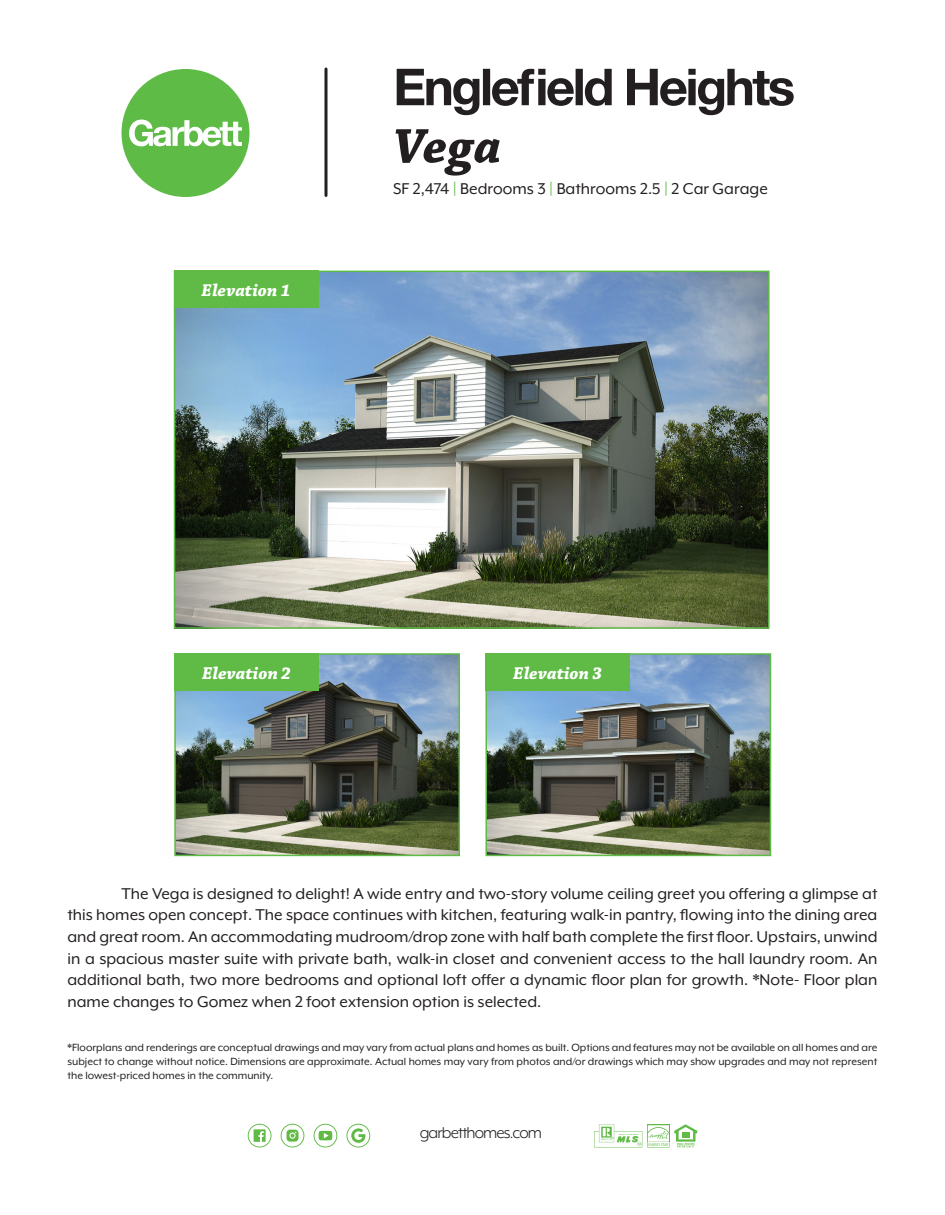
<style>
.page{position:relative;width:945px;height:1215px;background:#fff}
.page>*{position:absolute;margin:0;border:0;box-sizing:border-box;transform-origin:0 0}
.t1{font:italic 700 51px "Chaparral Pro";color:#231f20}
.t2{font:18px/21.6px "Mr Eaves XL Mod OT";color:#231f20;text-align:justify}
.t3{font:italic 700 18px "Chaparral Pro";color:#fff}
.t4{font:18px "Mr Eaves XL Mod OT";letter-spacing:-.05em;color:#231f20}
.t5{font:12px/14.4px "Mr Eaves XL Mod OT";color:#231f20;text-align:justify}
.s1{color:#5dbb46}
</style>
<div class="page">
<div style="left:122px;top:69px;width:127px;height:128px;background:#5dbb46;border-radius:50%"></div>
<svg style="left:129px;top:120px;width:113px;height:26px"></svg>
<hr style="left:325px;top:69px;width:3px;height:126px;background:#231f20">
<svg style="left:397px;top:69px;width:397px;height:46px"></svg>
<img style="left:177px;top:274px;width:590px;height:352px">
<div style="left:174px;top:271px;width:596px;height:358px;border:2px solid #5dbb46"></div>
<img style="left:177px;top:656px;width:280px;height:197px">
<div style="left:174px;top:653px;width:286px;height:203px;border:2px solid #5dbb46"></div>
<img style="left:488px;top:656px;width:280px;height:197px">
<div style="left:485px;top:653px;width:286px;height:203px;border:2px solid #5dbb46"></div>
<svg style="left:594px;top:1124px;width:103px;height:24px"></svg>
<svg style="left:248px;top:1124px;width:23px;height:23px"></svg>
<svg style="left:314px;top:1124px;width:23px;height:23px"></svg>
<svg style="left:346px;top:1124px;width:24px;height:23px"></svg>
<svg style="left:281px;top:1124px;width:23px;height:23px"></svg>
<div style="left:174px;top:271px;width:144px;height:37px;background:#60bb46"></div>
<div style="left:174px;top:653px;width:145px;height:38px;background:#60bb46"></div>
<div style="left:485px;top:653px;width:145px;height:38px;background:#60bb46"></div>
<p class="t3" style="left:202px;top:280px;width:91px">Elevation 1</p>
<p class="t1" style="left:393px;top:116px;width:110px">Vega</p>
<p class="t2" style="left:393px;top:178px;width:376px">SF 2,474 <span class="s1">|</span> Bedrooms 3 <span class="s1">|</span> Bathrooms 2.5 <span class="s1">|</span> 2 Car Garage</p>
<p class="t3" style="left:202px;top:663px;width:91px">Elevation 2</p>
<p class="t3" style="left:513px;top:663px;width:91px">Elevation 3</p>
<p class="t2" style="left:68px;top:883px;width:812px;text-indent:54px">The Vega is designed to delight! A wide entry and two-story volume ceiling greet you offering a glimpse at this homes open concept. The space continues with kitchen, featuring walk-in pantry, flowing into the dining area and great room. An accommodating mudroom/drop zone with half bath complete the first floor. Upstairs, unwind in a spacious master suite with private bath, walk-in closet and convenient access to the hall laundry room. An additional bath, two more bedrooms and optional loft offer a dynamic floor plan for growth. *Note- Floor plan name changes to Gomez when 2 foot extension option is selected.</p>
<p class="t5" style="left:68px;top:1040px;width:812px">*Floorplans and renderings are conceptual drawings and may vary from actual plans and homes as built. Options and features may not be available on all homes and are subject to change without notice. Dimensions are approximate. Actual homes may vary from photos and/or drawings which may show upgrades and may not represent the lowest-priced homes in the community.</p>
<p class="t4" style="left:420px;top:1123px;width:124px">garbetthomes.com</p>
</div>
